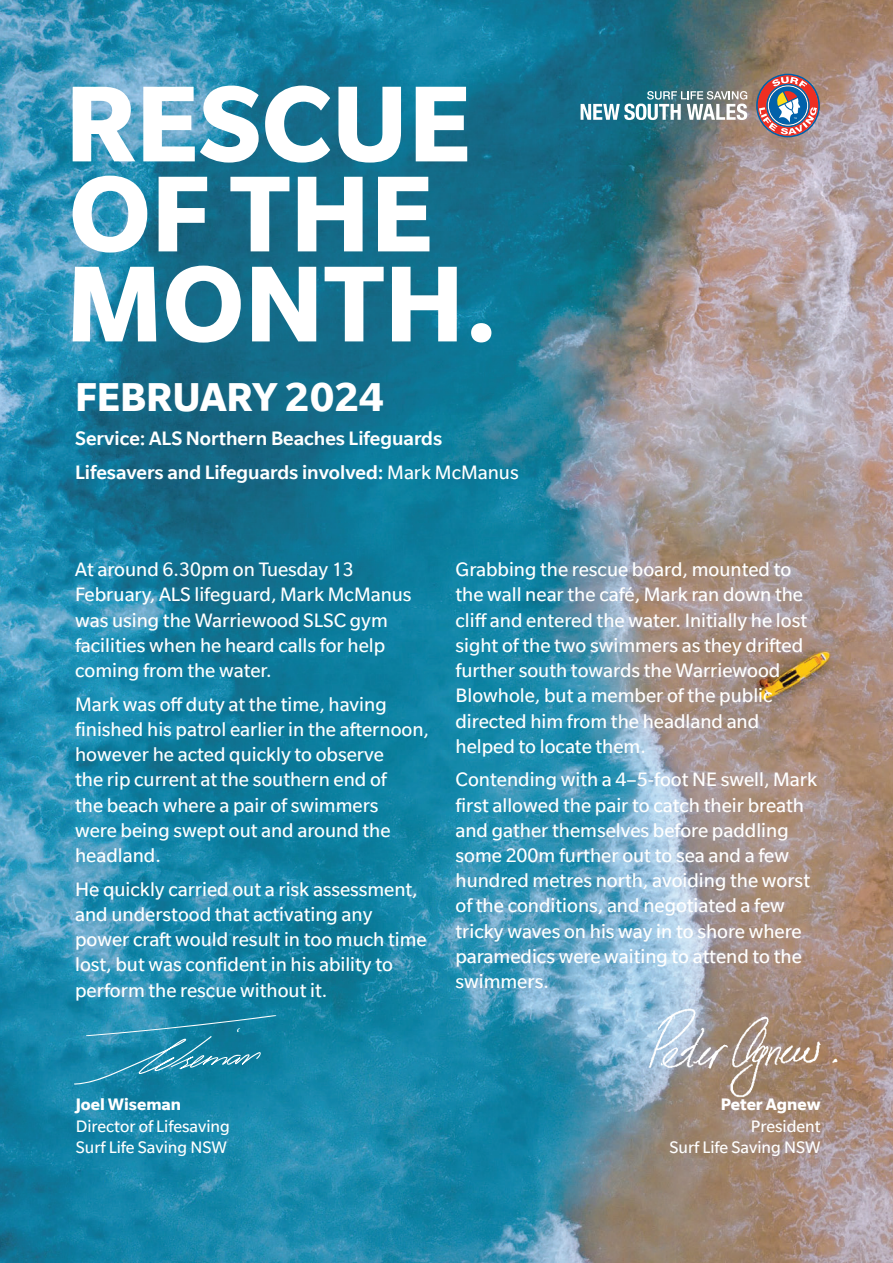
<style>
.page{position:relative;width:893px;height:1263px;background:#fff}
.page>*{position:absolute;margin:0;border:0;box-sizing:border-box;transform-origin:0 0}
.t1{font:700 43.5px "Slate";color:#fff}
.t2{font:21px/25.2px "Slate";color:#fff}
.t3{font:500 21px "Slate";color:#fff}
.t4{font:18px/21.6px "Slate";color:#fff;text-align:right}
.t5{font:700 18px "Slate";color:#fff}
.s1{font-weight:400}
</style>
<div class="page">
<img style="left:0;top:0;width:893px;height:1263px">
<svg style="left:73px;top:86px;width:394px;height:77px"></svg>
<svg style="left:73px;top:176px;width:356px;height:77px"></svg>
<svg style="left:73px;top:266px;width:418px;height:77px"></svg>
<svg style="left:756px;top:74px;width:64px;height:63px;background:#987b86"></svg>
<svg style="left:581px;top:91px;width:166px;height:29px"></svg>
<svg style="left:74px;top:1015px;width:203px;height:69px;background:#228bab"></svg>
<img style="left:644px;top:1005px;width:195px;height:96px">
<p class="t1" style="left:75px;top:373px;width:310px">FEBRUARY 2024</p>
<p class="t3" style="left:75px;top:427px;width:369px">Service: ALS Northern Beaches Lifeguards</p>
<p class="t3" style="left:75px;top:461px;width:445px">Lifesavers and Lifeguards involved: <span class="s1">Mark McManus</span></p>
<p class="t2" style="left:75px;top:557px;width:338px">At around 6.30pm on Tuesday 13<br>February, ALS lifeguard, Mark McManus was using the Warriewood SLSC gym facilities when he heard calls for help coming from the water.</p>
<p class="t2" style="left:75px;top:691px;width:355px">Mark was off duty at the time, having finished his patrol earlier in the afternoon, however he acted quickly to observe<br>the rip current at the southern end of<br>the beach where a pair of swimmers<br>were being swept out and around the headland.</p>
<p class="t2" style="left:75px;top:876px;width:353px">He quickly carried out a risk assessment, and understood that activating any power craft would result in too much time lost, but was confident in his ability to perform the rescue without it.</p>
<p class="t2" style="left:455px;top:557px;width:353px">Grabbing the rescue board, mounted to the wall near the café, Mark ran down the cliff and entered the water. Initially he lost sight of the two swimmers as they drifted further south towards the Warriewood Blowhole, but a member of the public directed him from the headland and helped to locate them.</p>
<p class="t2" style="left:455px;top:767px;width:363px">Contending with a 4–5-foot NE swell, Mark first allowed the pair to catch their breath and gather themselves before paddling some 200m further out to sea and a few hundred metres north, avoiding the worst of the conditions, and negotiated a few tricky waves on his way in to shore where paramedics were waiting to attend to the swimmers.</p>
<p class="t5" style="left:76px;top:1094px;width:107px">Joel Wiseman</p>
<p class="t4" style="left:76px;top:1115px;width:156px;text-align:left">Director of Lifesaving<br>Surf Life Saving NSW</p>
<p class="t5" style="left:721px;top:1094px;width:101px">Peter Agnew</p>
<p class="t4" style="left:669px;top:1115px;width:153px">President<br>Surf Life Saving NSW</p>
</div>
